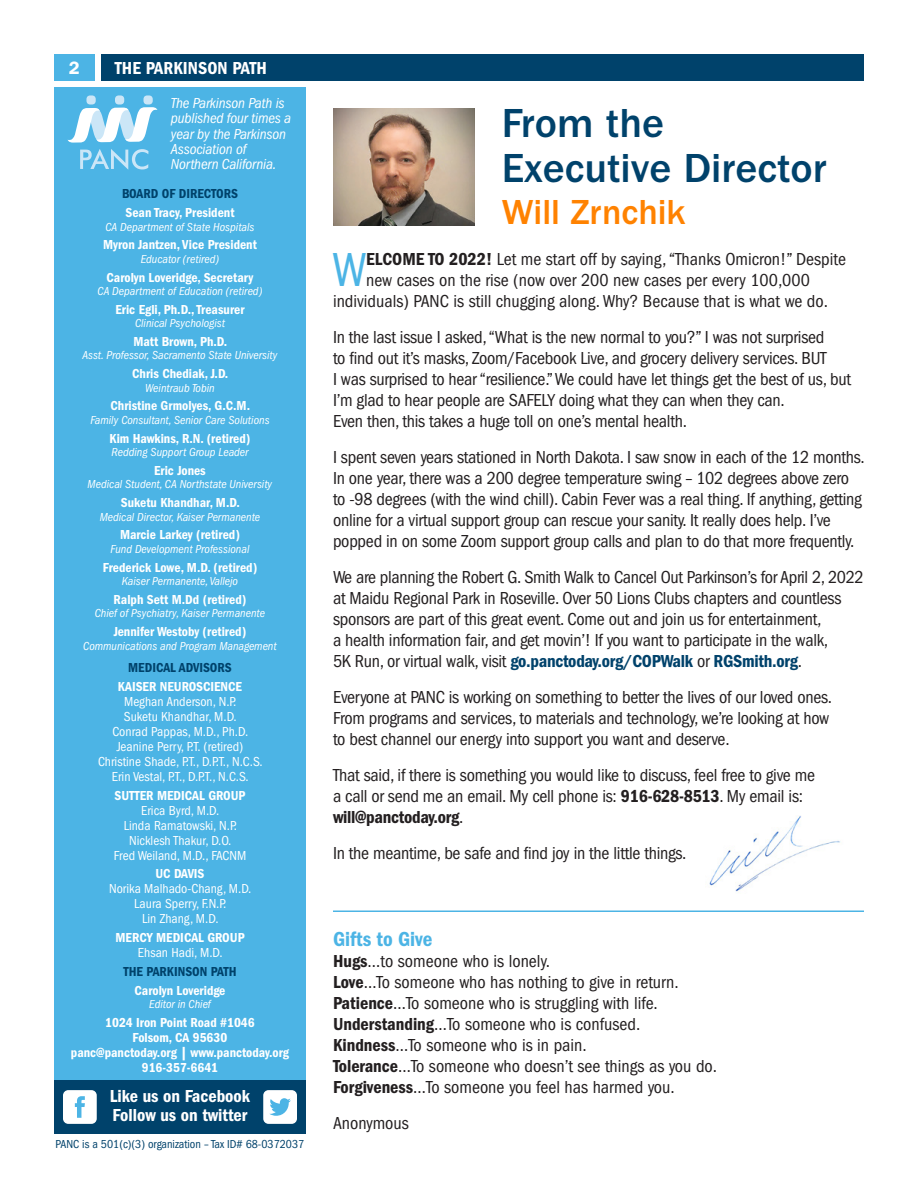
<style>
.page{position:relative;width:918px;height:1188px;background:#fff}
.page>*{position:absolute;margin:0;border:0;box-sizing:border-box;transform-origin:0 0}
.t1{font:condensed 49.5px "ITC Franklin Gothic Std";color:#4cb4e5}
.t2{font:500 42px/45px "ITC Franklin Gothic Std";color:#00426b}
.t3{font:500 36px "ITC Franklin Gothic Std";color:#ff8200}
.t4{font:21px "ITC Franklin Gothic Std Dm Cd";color:#4cb4e5}
.t5{font:condensed 18px/21px "ITC Franklin Gothic Std";letter-spacing:-.015em;color:#231f20}
.t6{font:18px "ITC Franklin Gothic Std Dm Cd";letter-spacing:-.015em;color:#00426b}
.t7{font:18px/19.5px "ITC Franklin Gothic Std Dm Cd";color:#fff}
.t8{font:18px "ITC Franklin Gothic Std Dm Cd";letter-spacing:-.015em;color:#231f20}
.t9{font:600 18px "ITC Franklin Gothic Std";color:#fff}
.t10{font:italic condensed 15px/15.1px "ITC Franklin Gothic Std";letter-spacing:-.01em;color:#fff}
.t11{font:13.5px/15px "ITC Franklin Gothic Std Dm Cd";color:#fff;text-align:center}
.t12{font:condensed 13.5px/15px "ITC Franklin Gothic Std";color:#fff;text-align:center}
.t13{font:13.5px "ITC Franklin Gothic Std Dm Cd";color:#00426b}
.t14{font:italic condensed 12px "ITC Franklin Gothic Std";color:#fff}
.t15{font:condensed 12px "ITC Franklin Gothic Std";color:#00426b}
.s1{font-family:"ITC Franklin Gothic Std Dm Cd";font-stretch:normal}
.s2{font-family:"ITC Franklin Gothic Std";font-stretch:condensed;color:#231f20}
.s3{font-family:"ITC Franklin Gothic Std";font-stretch:condensed}
</style>
<div class="page">
<div style="left:54px;top:54px;width:40px;height:27px;background:#4cb4e5"></div>
<div style="left:101px;top:54px;width:763px;height:27px;background:#00426b"></div>
<img style="left:709px;top:815px;width:132px;height:78px">
<div style="left:54px;top:88px;width:252px;height:1046px;background:#4cb4e5"></div>
<div style="left:86px;top:95px;width:10px;height:10px;background:#cbe6f7;border-radius:3px"></div>
<div style="left:115px;top:95px;width:9px;height:10px;background:#cbe6f7;border-radius:3px"></div>
<div style="left:143px;top:95px;width:10px;height:10px;background:#cbe6f7;border-radius:3px"></div>
<svg style="left:80px;top:149px;width:68px;height:21px"></svg>
<svg style="left:68px;top:107px;width:89px;height:36px"></svg>
<div style="left:54px;top:1080px;width:252px;height:54px;background:#00426b"></div>
<div style="left:63px;top:1090px;width:34px;height:34px;background:#fff;border-radius:5px"></div>
<svg style="left:75px;top:1096px;width:10px;height:22px"></svg>
<div style="left:263px;top:1090px;width:34px;height:34px;background:#fff;border-radius:5px"></div>
<svg style="left:269px;top:1098px;width:22px;height:18px"></svg>
<img style="left:333px;top:108px;width:142px;height:118px">
<hr style="left:333px;top:910px;width:531px;height:2px;background:#4cb4e5">
<p class="t9" style="left:69px;top:57px;width:12px">2</p>
<p class="t7" style="left:115px;top:58px;width:154px">THE PARKINSON PATH</p>
<p class="t10" style="left:171px;top:96px;width:122px">The Parkinson Path is published four times a year by the Parkinson<br>Association of<br>Northern California.</p>
<p class="t13" style="left:122px;top:186px;width:117px">BOARD OF DIRECTORS</p>
<p class="t11" style="left:125px;top:205px;width:111px">Sean Tracy, President</p>
<p class="t14" style="left:106px;top:220px;width:150px">CA Department of State Hospitals</p>
<p class="t11" style="left:103px;top:237px;width:155px">Myron Jantzen, Vice President</p>
<p class="t14" style="left:141px;top:252px;width:80px">Educator (retired)</p>
<p class="t11" style="left:107px;top:270px;width:148px">Carolyn Loveridge, Secretary</p>
<p class="t14" style="left:98px;top:284px;width:166px">CA Department of Education (retired)</p>
<p class="t11" style="left:115px;top:302px;width:131px">Eric Egli, Ph.D., Treasurer</p>
<p class="t14" style="left:135px;top:317px;width:91px">Clinical Psychologist</p>
<p class="t11" style="left:133px;top:334px;width:95px">Matt Brown, Ph.D.</p>
<p class="t14" style="left:82px;top:349px;width:197px">Asst. Professor, Sacramento State University</p>
<p class="t11" style="left:132px;top:366px;width:98px">Chris Chediak, J.D.</p>
<p class="t14" style="left:145px;top:381px;width:71px">Weintraub Tobin</p>
<p class="t11" style="left:111px;top:399px;width:141px">Christine Grmolyes, G.C.M.</p>
<p class="t14" style="left:90px;top:413px;width:181px">Family Consultant, Senior Care Solutions</p>
<p class="t11" style="left:110px;top:431px;width:142px">Kim Hawkins, R.N. (retired)</p>
<p class="t14" style="left:111px;top:446px;width:139px">Redding Support Group Leader</p>
<p class="t11" style="left:154px;top:463px;width:53px">Eric Jones</p>
<p class="t14" style="left:88px;top:478px;width:186px">Medical Student, CA Northstate University</p>
<p class="t11" style="left:121px;top:495px;width:121px">Suketu Khandhar, M.D.</p>
<p class="t14" style="left:100px;top:510px;width:162px">Medical Director, Kaiser Permanente</p>
<p class="t11" style="left:120px;top:528px;width:121px">Marcie Larkey (retired)</p>
<p class="t14" style="left:111px;top:542px;width:140px">Fund Development Professional</p>
<p class="t11" style="left:103px;top:560px;width:156px">Frederick Lowe, M.D. (retired)</p>
<p class="t14" style="left:122px;top:575px;width:118px">Kaiser Permanente, Vallejo</p>
<p class="t11" style="left:114px;top:592px;width:134px">Ralph Sett M.Dd (retired)</p>
<p class="t14" style="left:95px;top:607px;width:172px">Chief of Psychiatry, Kaiser Permanente</p>
<p class="t11" style="left:114px;top:624px;width:134px">Jennifer Westoby (retired)</p>
<p class="t14" style="left:83px;top:639px;width:195px">Communications and Program Management</p>
<p class="t13" style="left:128px;top:660px;width:105px">MEDICAL ADVISORS</p>
<p class="t11" style="left:118px;top:679px;width:126px">KAISER NEUROSCIENCE</p>
<p class="t12" style="left:98px;top:694px;width:166px">Meghan Anderson, N.P.<br>Suketu Khandhar, M.D.<br>Conrad Pappas, M.D., Ph.D.<br>Jeanine Perry, P.T. (retired)<br>Christine Shade, P.T., D.P.T., N.C.S.<br>Erin Vestal, P.T., D.P.T., N.C.S.</p>
<p class="t11" style="left:115px;top:788px;width:132px">SUTTER MEDICAL GROUP</p>
<p class="t12" style="left:114px;top:803px;width:134px">Erica Byrd, M.D.<br>Linda Ramatowski, N.P.<br>Nicklesh Thakur, D.O.<br>Fred Weiland, M.D., FACNM</p>
<p class="t11" style="left:155px;top:867px;width:51px">UC DAVIS</p>
<p class="t12" style="left:109px;top:882px;width:144px">Norika Malhado-Chang, M.D.<br>Laura Sperry, F.N.P.<br>Lin Zhang, M.D.</p>
<p class="t11" style="left:116px;top:930px;width:131px">MERCY MEDICAL GROUP</p>
<p class="t12" style="left:138px;top:945px;width:86px">Ehsan Hadi, M.D.</p>
<p class="t13" style="left:124px;top:964px;width:115px">THE PARKINSON PATH</p>
<p class="t11" style="left:135px;top:983px;width:92px">Carolyn Loveridge</p>
<p class="t14" style="left:149px;top:998px;width:63px">Editor in Chief</p>
<p class="t11" style="left:71px;top:1015px;width:220px">1024 Iron Point Road #1046<br>Folsom, CA 95630<br>panc@panctoday.org | www.panctoday.org<br>916-357-6641</p>
<p class="t7" style="left:110px;top:1086px;width:142px">Like us on Facebook<br>Follow us on twitter</p>
<p class="t15" style="left:56px;top:1137px;width:250px">PANC is a 501(c)(3) organization – Tax ID# 68-0372037</p>
<h2 class="t2" style="left:502px;top:101px;width:326px">From the<br>Executive Director</h2>
<h3 class="t3" style="left:502px;top:192px;width:186px">Will Zrnchik</h3>
<h1 class="t1" style="left:332px;top:242px;width:36px">W</h1>
<p class="t5" style="left:366px;top:249px;width:481px"><span class="s1">ELCOME TO 2022!</span> Let me start off by saying, “Thanks Omicron!” Despite</p>
<p class="t5" style="left:366px;top:270px;width:445px">new cases on the rise (now over 200 new cases per every 100,000</p>
<p class="t5" style="left:333px;top:291px;width:496px">individuals) PANC is still chugging along. Why? Because that is what we do.</p>
<p class="t5" style="left:333px;top:327px;width:519px">In the last issue I asked, “What is the new normal to you?” I was not surprised<br>to find out it’s masks, Zoom/Facebook Live, and grocery delivery services. BUT<br>I was surprised to hear “resilience.” We could have let things get the best of us, but I’m glad to hear people are SAFELY doing what they can when they can.<br>Even then, this takes a huge toll on one’s mental health.</p>
<p class="t5" style="left:333px;top:447px;width:533px">I spent seven years stationed in North Dakota. I saw snow in each of the 12 months.<br>In one year, there was a 200 degree temperature swing – 102 degrees above zero to -98 degrees (with the wind chill). Cabin Fever was a real thing. If anything, getting online for a virtual support group can rescue your sanity. It really does help. I’ve popped in on some Zoom support group calls and plan to do that more frequently.</p>
<p class="t5" style="left:333px;top:567px;width:532px">We are planning the Robert G. Smith Walk to Cancel Out Parkinson’s for April 2, 2022 at Maidu Regional Park in Roseville. Over 50 Lions Clubs chapters and countless sponsors are part of this great event. Come out and join us for entertainment,<br>a health information fair, and get movin’! If you want to participate in the walk,</p>
<p class="t6" style="left:333px;top:651px;width:470px"><span class="s2">5K Run, or virtual walk, visit</span> go.panctoday.org/COPWalk <span class="s2">or</span> RGSmith.org<span class="s2">.</span></p>
<p class="t5" style="left:333px;top:687px;width:501px">Everyone at PANC is working on something to better the lives of our loved ones.<br>From programs and services, to materials and technology, we’re looking at how to best channel our energy into support you want and deserve.</p>
<p class="t5" style="left:333px;top:765px;width:484px">That said, if there is something you would like to discuss, feel free to give me a call or send me an email. My cell phone is: <span class="s1">916-628-8513</span>. My email is:</p>
<p class="t8" style="left:333px;top:807px;width:132px">will@panctoday.org<span class="s3">.</span></p>
<p class="t5" style="left:333px;top:843px;width:355px">In the meantime, be safe and find joy in the little things.</p>
<p class="t4" style="left:333px;top:927px;width:101px">Gifts to Give</p>
<p class="t5" style="left:333px;top:951px;width:386px"><span class="s1">Hugs</span>…to someone who is lonely.<br><span class="s1">Love</span>…To someone who has nothing to give in return.<br><span class="s1">Patience</span>…To someone who is struggling with life.<br><span class="s1">Understanding</span>…To someone who is confused.<br><span class="s1">Kindness</span>…To someone who is in pain.<br><span class="s1">Tolerance</span>…To someone who doesn’t see things as you do.<br><span class="s1">Forgiveness</span>…To someone you feel has harmed you.</p>
<p class="t5" style="left:333px;top:1113px;width:77px">Anonymous</p>
</div>
